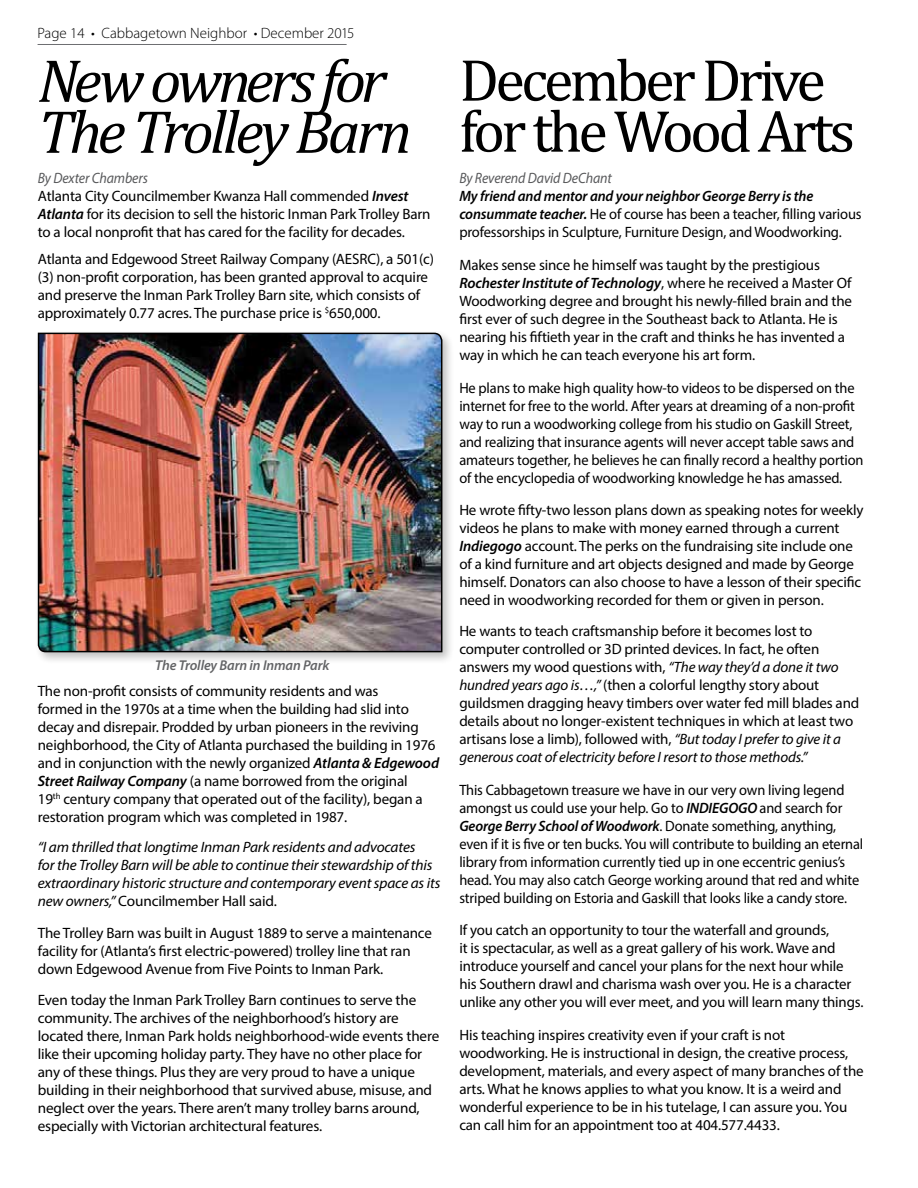
<style>
.page{position:relative;width:918px;height:1188px;background:#fff}
.page>*{position:absolute;margin:0;border:0;box-sizing:border-box;transform-origin:0 0}
.t1{font:italic 61.5px/51px "Cambria";letter-spacing:-.06em;color:#000}
.t2{font:60px/51px "Cambria";letter-spacing:-.06em;color:#000}
.t3{font:15px/18px "Myriad Pro";letter-spacing:-.01em;color:#000}
.t4{font:15px/18px "Myriad Pro";letter-spacing:-.01em;color:#000;scale:.96 1}
.t5{font:italic 15px/18px "Myriad Pro";letter-spacing:-.01em;color:#000}
.t6{font:300 15px "Myriad Pro";color:#000}
.t7{font:italic 15px "Myriad Pro";letter-spacing:-.01em;color:#58595b;scale:.93 1}
.t8{font:italic 600 14.25px "Myriad Pro";letter-spacing:-.01em;color:#636466}
.s1{font-weight:600;font-style:italic}
.s2{font-style:italic}
.s3{font-style:italic;color:#58595b}
.s4{font-style:normal}
</style>
<div class="page">
<hr style="left:38px;top:44px;width:308px;height:1px;background:#6d6e71">
<div style="left:34px;top:329px;width:421px;height:336px;background:#000;opacity:.25"></div>
<img style="left:37px;top:332px;width:406px;height:321px">
<p class="t6" style="left:38px;top:24px;width:318px">Page 14 • Cabbagetown Neighbor • December 2015</p>
<h1 class="t1" style="left:38px;top:53px;width:376px">New owners for<br>The Trolley Barn</h1>
<h2 class="t2" style="left:459px;top:54px;width:397px">December Drive for the Wood Arts</h2>
<p class="t7" style="left:459px;top:169px;width:165px">By Reverend David DeChant</p>
<p class="t3" style="left:459px;top:187px;width:404px"><span class="s1">My friend and mentor and your neighbor George Berry is the consummate teacher.</span> He of course has been a teacher, filling various professorships in Sculpture, Furniture Design, and Woodworking.</p>
<p class="t3" style="left:459px;top:256px;width:394px">Makes sense since he himself was taught by the prestigious <span class="s1">Rochester Institute of Technology</span>, where he received a Master Of Woodworking degree and brought his newly-filled brain and the first ever of such degree in the Southeast back to Atlanta. He is nearing his fiftieth year in the craft and thinks he has invented a way in which he can teach everyone his art form.</p>
<p class="t4" style="left:459px;top:379px;width:423px">He plans to make high quality how-to videos to be dispersed on the internet for free to the world. After years at dreaming of a non-profit way to run a woodworking college from his studio on Gaskill Street, and realizing that insurance agents will never accept table saws and amateurs together, he believes he can finally record a healthy portion of the encyclopedia of woodworking knowledge he has amassed.</p>
<p class="t3" style="left:459px;top:500px;width:406px">He wrote fifty-two lesson plans down as speaking notes for weekly videos he plans to make with money earned through a current <span class="s1">Indiegogo</span> account. The perks on the fundraising site include one of a kind furniture and art objects designed and made by George himself. Donators can also choose to have a lesson of their specific need in woodworking recorded for them or given in person.</p>
<p class="t3" style="left:459px;top:622px;width:402px">He wants to teach craftsmanship before it becomes lost to computer controlled or 3D printed devices. In fact, he often answers my wood questions with, <span class="s2">“The way they’d a done it two hundred years ago is…,”</span> (then a colorful lengthy story about guildsmen dragging heavy timbers over water fed mill blades and details about no longer-existent techniques in which at least two artisans lose a limb), followed with, <span class="s2">“But today I prefer to give it a generous coat of electricity before I resort to those methods.”</span></p>
<p class="t4" style="left:459px;top:781px;width:422px">This Cabbagetown treasure we have in our very own living legend amongst us could use your help. Go to <span class="s1">INDIEGOGO</span> and search for <span class="s1">George Berry School of Woodwork</span>. Donate something, anything, even if it is five or ten bucks. You will contribute to building an eternal library from information currently tied up in one eccentric genius’s head. You may also catch George working around that red and white striped building on Estoria and Gaskill that looks like a candy store.</p>
<p class="t3" style="left:459px;top:920px;width:406px">If you catch an opportunity to tour the waterfall and grounds,<br>it is spectacular, as well as a great gallery of his work. Wave and introduce yourself and cancel your plans for the next hour while his Southern drawl and charisma wash over you. He is a character unlike any other you will ever meet, and you will learn many things.</p>
<p class="t3" style="left:459px;top:1025px;width:406px">His teaching inspires creativity even if your craft is not woodworking. He is instructional in design, the creative process, development, materials, and every aspect of many branches of the arts. What he knows applies to what you know. It is a weird and wonderful experience to be in his tutelage, I can assure you. You can call him for an appointment too at 404.577.4433.</p>
<p class="t3" style="left:38px;top:169px;width:394px"><span class="s3">By Dexter Chambers<br></span>Atlanta City Councilmember Kwanza Hall commended <span class="s1">Invest Atlanta</span> for its decision to sell the historic Inman Park Trolley Barn to a local nonprofit that has cared for the facility for decades.</p>
<p class="t3" style="left:38px;top:250px;width:398px">Atlanta and Edgewood Street Railway Company (AESRC), a 501(c) (3) non-profit corporation, has been granted approval to acquire and preserve the Inman Park Trolley Barn site, which consists of approximately 0.77 acres. The purchase price is <sup>$</sup>650,000.</p>
<p class="t8" style="left:155px;top:656px;width:176px">The Trolley Barn in Inman Park</p>
<p class="t3" style="left:38px;top:682px;width:403px">The non-profit consists of community residents and was<br>formed in the 1970s at a time when the building had slid into decay and disrepair. Prodded by urban pioneers in the reviving neighborhood, the City of Atlanta purchased the building in 1976 and in conjunction with the newly organized <span class="s1">Atlanta &amp; Edgewood Street Railway Company</span> (a name borrowed from the original<br>19<sup>th</sup> century company that operated out of the facility), began a restoration program which was completed in 1987.</p>
<p class="t5" style="left:38px;top:838px;width:404px">“I am thrilled that longtime Inman Park residents and advocates<br>for the Trolley Barn will be able to continue their stewardship of this extraordinary historic structure and contemporary event space as its new owners,” <span class="s4">Councilmember Hall said.</span></p>
<p class="t3" style="left:38px;top:923px;width:396px">The Trolley Barn was built in August 1889 to serve a maintenance facility for (Atlanta’s first electric-powered) trolley line that ran down Edgewood Avenue from Five Points to Inman Park.</p>
<p class="t3" style="left:38px;top:991px;width:403px">Even today the Inman Park Trolley Barn continues to serve the community. The archives of the neighborhood’s history are located there, Inman Park holds neighborhood-wide events there like their upcoming holiday party. They have no other place for any of these things. Plus they are very proud to have a unique building in their neighborhood that survived abuse, misuse, and neglect over the years. There aren’t many trolley barns around, especially with Victorian architectural features.</p>
</div>
